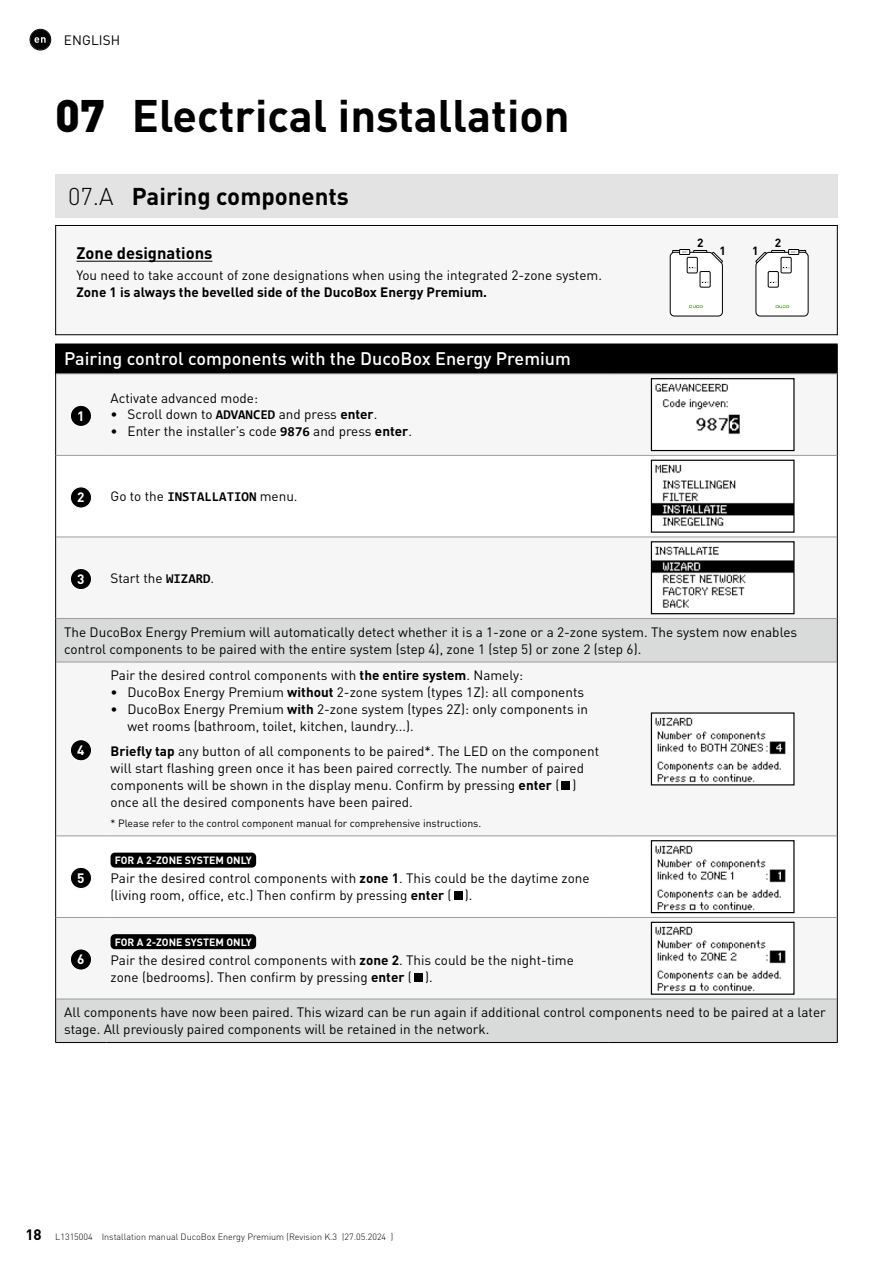
<style>
.page{position:relative;width:893px;height:1263px;background:#fff}
.page>*{position:absolute;margin:0;border:0;box-sizing:border-box;transform-origin:0 0}
.t1{font:700 45px "DINOT";color:#000}
.t2{font:700 24px "DINOT";color:#000}
.t3{font:500 18px "DINOT";color:#fff}
.t4{font:700 16.5px "DINOT";color:#000}
.t5{font:700 15px "DINOT";color:#000}
.t6{font:13.5px/16.8px "DINOT";color:#000}
.t7{font:700 13.5px "DINOT";color:#000}
.t8{font:700 13.5px "DINOT";color:#fff}
.t9{font:700 11.7px "DINOT";color:#000}
.t10{font:10.5px "DINOT";color:#000}
.t11{font:700 10.5px "DINOT";color:#fff}
.t12{font:300 9px "DINOT";color:#000}
.s1{font-weight:900}
.s2{font-weight:300}
.s3{font-family:"Consolas";font-weight:700}
.s4{font-weight:700}
</style>
<div class="page">
<div style="left:30px;top:30px;width:20px;height:20px;background:#000;border-radius:50%"></div>
<svg style="left:34px;top:37px;width:12px;height:6px"></svg>
<div style="left:30px;top:29px;width:21px;height:21px;border:1px solid #000;border-radius:50%"></div>
<div style="left:55px;top:174px;width:783px;height:43px;background:#e3e3e3"></div>
<div style="left:56px;top:225px;width:781px;height:110px;background:#f6f6f6"></div>
<div style="left:55px;top:225px;width:783px;height:110px;border:1px solid #000"></div>
<hr style="left:77px;top:261px;width:135px;height:1px;background:#000">
<div style="left:679px;top:249px;width:11px;height:6px;border:1px solid #000"></div>
<svg style="left:670px;top:250px;width:53px;height:66px"></svg>
<div style="left:788px;top:249px;width:11px;height:6px;border:1px solid #000"></div>
<svg style="left:756px;top:250px;width:52px;height:66px"></svg>
<div style="left:56px;top:344px;width:781px;height:30px;background:#000"></div>
<svg style="left:56px;top:619px;width:781px;height:423px;fill:#f6f6f6"></svg>
<hr style="left:55px;top:344px;width:1px;height:30px;background:#000">
<hr style="left:837px;top:344px;width:1px;height:30px;background:#000">
<hr style="left:55px;top:374px;width:1px;height:81px;background:#000">
<hr style="left:837px;top:374px;width:1px;height:81px;background:#000">
<hr style="left:55px;top:455px;width:1px;height:82px;background:#000">
<hr style="left:837px;top:455px;width:1px;height:82px;background:#000">
<hr style="left:55px;top:537px;width:1px;height:81px;background:#000">
<hr style="left:837px;top:537px;width:1px;height:81px;background:#000">
<hr style="left:55px;top:618px;width:1px;height:44px;background:#000">
<hr style="left:837px;top:618px;width:1px;height:44px;background:#000">
<hr style="left:55px;top:662px;width:1px;height:174px;background:#000">
<hr style="left:837px;top:662px;width:1px;height:174px;background:#000">
<hr style="left:55px;top:836px;width:1px;height:81px;background:#000">
<hr style="left:837px;top:836px;width:1px;height:81px;background:#000">
<hr style="left:55px;top:917px;width:1px;height:82px;background:#000">
<hr style="left:837px;top:917px;width:1px;height:82px;background:#000">
<hr style="left:55px;top:999px;width:1px;height:43px;background:#000">
<hr style="left:837px;top:999px;width:1px;height:43px;background:#000">
<hr style="left:55px;top:1042px;width:51px;height:1px;background:#000">
<hr style="left:106px;top:1042px;width:502px;height:1px;background:#000">
<hr style="left:608px;top:1042px;width:230px;height:1px;background:#000">
<hr style="left:56px;top:374px;width:50px;height:1px;background:#9c9c9d">
<hr style="left:106px;top:374px;width:502px;height:1px;background:#9c9c9d">
<hr style="left:608px;top:374px;width:229px;height:1px;background:#9c9c9d">
<hr style="left:56px;top:455px;width:50px;height:1px;background:#9c9c9d">
<hr style="left:106px;top:455px;width:502px;height:1px;background:#9c9c9d">
<hr style="left:608px;top:455px;width:229px;height:1px;background:#9c9c9d">
<hr style="left:56px;top:537px;width:50px;height:1px;background:#9c9c9d">
<hr style="left:106px;top:537px;width:502px;height:1px;background:#9c9c9d">
<hr style="left:608px;top:537px;width:229px;height:1px;background:#9c9c9d">
<hr style="left:56px;top:662px;width:50px;height:1px;background:#9c9c9d">
<hr style="left:106px;top:662px;width:502px;height:1px;background:#9c9c9d">
<hr style="left:608px;top:662px;width:229px;height:1px;background:#9c9c9d">
<hr style="left:56px;top:836px;width:50px;height:1px;background:#9c9c9d">
<hr style="left:106px;top:836px;width:502px;height:1px;background:#9c9c9d">
<hr style="left:608px;top:836px;width:229px;height:1px;background:#9c9c9d">
<hr style="left:56px;top:917px;width:50px;height:1px;background:#9c9c9d">
<hr style="left:106px;top:917px;width:502px;height:1px;background:#9c9c9d">
<hr style="left:608px;top:917px;width:229px;height:1px;background:#9c9c9d">
<hr style="left:56px;top:618px;width:50px;height:1px;background:#9c9c9d">
<hr style="left:106px;top:618px;width:502px;height:1px;background:#9c9c9d">
<hr style="left:608px;top:618px;width:229px;height:1px;background:#9c9c9d">
<hr style="left:56px;top:999px;width:50px;height:1px;background:#9c9c9d">
<hr style="left:106px;top:999px;width:502px;height:1px;background:#9c9c9d">
<hr style="left:608px;top:999px;width:229px;height:1px;background:#9c9c9d">
<div style="left:70px;top:405px;width:22px;height:21px;background:#000;border-radius:50%"></div>
<div style="left:70px;top:405px;width:22px;height:22px;border:1px solid #fff;border-radius:50%"></div>
<svg style="left:650px;top:378px;width:145px;height:74px"></svg>
<div style="left:70px;top:487px;width:22px;height:21px;background:#000;border-radius:50%"></div>
<div style="left:70px;top:486px;width:22px;height:23px;border:1px solid #fff;border-radius:50%"></div>
<svg style="left:650px;top:459px;width:145px;height:74px"></svg>
<div style="left:70px;top:568px;width:22px;height:22px;background:#000;border-radius:50%"></div>
<div style="left:70px;top:568px;width:22px;height:22px;border:1px solid #fff;border-radius:50%"></div>
<svg style="left:650px;top:541px;width:145px;height:74px"></svg>
<div style="left:70px;top:740px;width:22px;height:21px;background:#000;border-radius:50%"></div>
<div style="left:70px;top:739px;width:22px;height:22px;border:1px solid #fff;border-radius:50%"></div>
<div style="left:562px;top:782px;width:8px;height:8px;background:#000"></div>
<svg style="left:651px;top:712px;width:144px;height:73px"></svg>
<div style="left:70px;top:867px;width:22px;height:21px;background:#000;border-radius:50%"></div>
<div style="left:70px;top:867px;width:22px;height:22px;border:1px solid #fff;border-radius:50%"></div>
<div style="left:111px;top:853px;width:145px;height:15px;background:#000;border-radius:4px"></div>
<div style="left:454px;top:892px;width:8px;height:8px;background:#000"></div>
<svg style="left:650px;top:839px;width:145px;height:75px"></svg>
<div style="left:70px;top:949px;width:22px;height:21px;background:#000;border-radius:50%"></div>
<div style="left:70px;top:948px;width:22px;height:23px;border:1px solid #fff;border-radius:50%"></div>
<div style="left:111px;top:934px;width:145px;height:15px;background:#000;border-radius:4px"></div>
<div style="left:414px;top:973px;width:9px;height:8px;background:#000"></div>
<svg style="left:651px;top:922px;width:144px;height:73px"></svg>
<p class="t6" style="left:64px;top:31px;width:58px">ENGLISH</p>
<h1 class="t1" style="left:55px;top:85px;width:516px"><span class="s1">07</span> Electrical installation</h1>
<h2 class="t2" style="left:68px;top:180px;width:282px"><span class="s2">07.A</span> Pairing components</h2>
<p class="t4" style="left:77px;top:242px;width:137px">Zone designations</p>
<p class="t6" style="left:77px;top:266px;width:525px">You need to take account of zone designations when using the integrated 2‑zone system.</p>
<p class="t7" style="left:77px;top:283px;width:412px">Zone 1 is always the bevelled side of the DucoBox Energy Premium.</p>
<h3 class="t3" style="left:64px;top:347px;width:508px">Pairing control components with the DucoBox Energy Premium</h3>
<p class="t8" style="left:77px;top:407px;width:9px">1</p>
<p class="t6" style="left:111px;top:389px;width:149px">Activate advanced mode:</p>
<p class="t6" style="left:111px;top:406px;width:266px">• Scroll down to <span class="s3">ADVANCED</span> and press <span class="s4">enter</span>.</p>
<p class="t6" style="left:111px;top:422px;width:301px">• Enter the installer’s code <span class="s3">9876</span> and press <span class="s4">enter</span>.</p>
<p class="t8" style="left:77px;top:488px;width:9px">2</p>
<p class="t6" style="left:111px;top:487px;width:186px">Go to the <span class="s3">INSTALLATION</span> menu.</p>
<p class="t8" style="left:77px;top:570px;width:9px">3</p>
<p class="t6" style="left:111px;top:569px;width:103px">Start the <span class="s3">WIZARD</span>.</p>
<p class="t9" style="left:697px;top:235px;width:8px">2</p>
<p class="t9" style="left:720px;top:243px;width:8px">1</p>
<p class="t9" style="left:752px;top:243px;width:8px">1</p>
<p class="t9" style="left:775px;top:235px;width:8px">2</p>
<p class="t6" style="left:64px;top:623px;width:734px">The DucoBox Energy Premium will automatically detect whether it is a 1-zone or a 2-zone system. The system now enables control components to be paired with the entire system (step 4), zone 1 (step 5) or zone 2 (step 6).</p>
<p class="t8" style="left:77px;top:741px;width:9px">4</p>
<p class="t8" style="left:77px;top:869px;width:9px">5</p>
<p class="t6" style="left:111px;top:666px;width:414px">Pair the desired control components with <span class="s4">the entire system</span>. Namely:</p>
<p class="t6" style="left:111px;top:683px;width:475px">• DucoBox Energy Premium <span class="s4">without</span> 2-zone system (types 1Z): all components</p>
<p class="t6" style="left:128px;top:700px;width:462px;text-indent:-17px">• DucoBox Energy Premium <span class="s4">with</span> 2-zone system (types 2Z): only components in wet rooms (bathroom, toilet, kitchen, laundry...).</p>
<p class="t6" style="left:111px;top:742px;width:490px"><span class="s4">Briefly tap</span> any button of all components to be paired*. The LED on the component will start flashing green once it has been paired correctly. The number of paired components will be shown in the display menu. Confirm by pressing <span class="s4">enter</span> ( ) once all the desired components have been paired.</p>
<p class="t10" style="left:111px;top:816px;width:370px">* Please refer to the control component manual for comprehensive instructions.</p>
<p class="t11" style="left:115px;top:853px;width:139px">FOR A 2‑ZONE SYSTEM ONLY</p>
<p class="t6" style="left:111px;top:869px;width:481px">Pair the desired control components with <span class="s4">zone 1</span>. This could be the daytime zone (living room, office, etc.) Then confirm by pressing <span class="s4">enter</span> ( ).</p>
<p class="t11" style="left:115px;top:935px;width:139px">FOR A 2‑ZONE SYSTEM ONLY</p>
<p class="t6" style="left:111px;top:951px;width:465px">Pair the desired control components with <span class="s4">zone 2</span>. This could be the night-time zone (bedrooms). Then confirm by pressing <span class="s4">enter</span> ( ).</p>
<p class="t6" style="left:64px;top:1003px;width:763px">All components have now been paired. This wizard can be run again if additional control components need to be paired at a later stage. All previously paired components will be retained in the network.</p>
<p class="t8" style="left:77px;top:950px;width:9px">6</p>
<p class="t5" style="left:26px;top:1224px;width:18px">18</p>
<p class="t12" style="left:55px;top:1230px;width:340px">L1315004 Installation manual DucoBox Energy Premium (Revision K.3 |27.05.2024 )</p>
</div>
